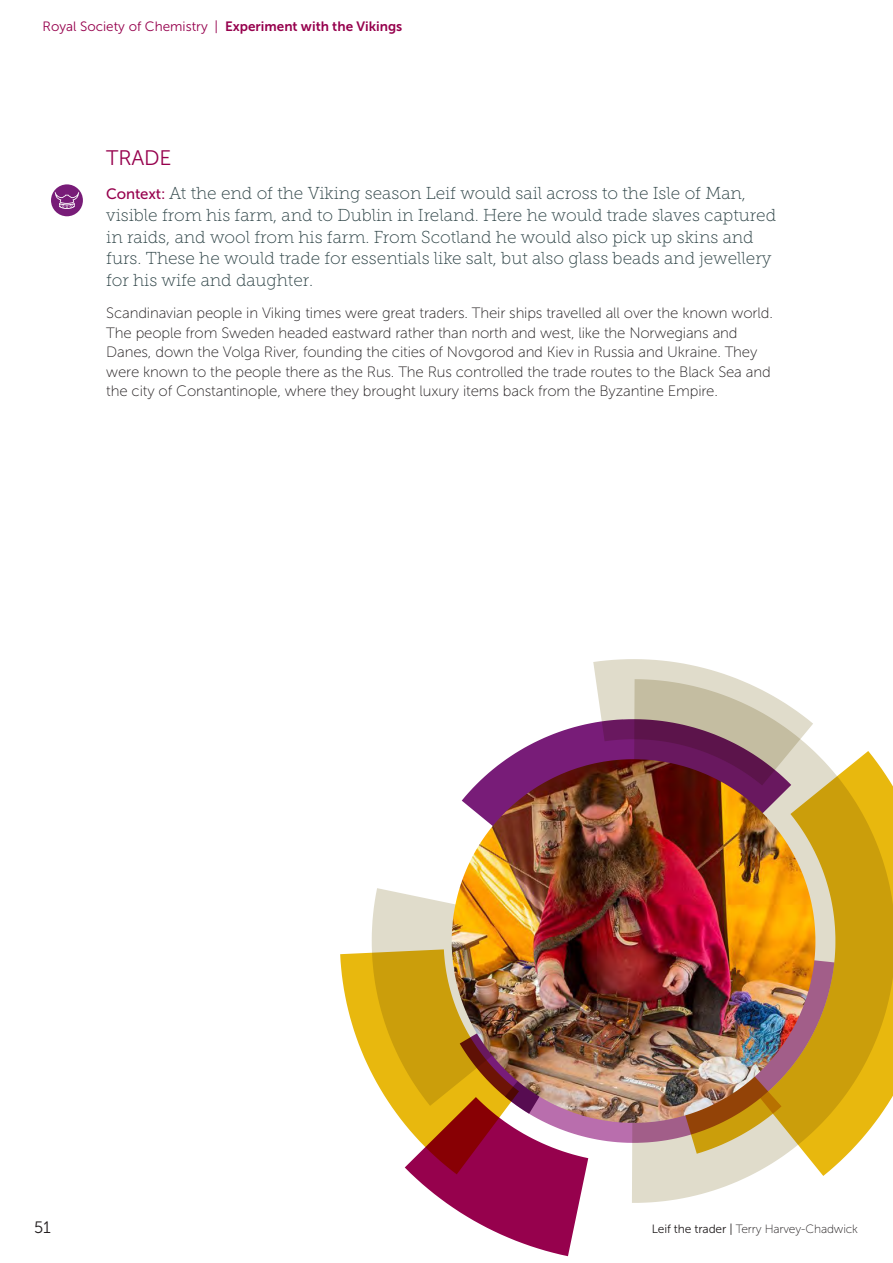
<style>
.page{position:relative;width:893px;height:1263px;background:#fff}
.page>*{position:absolute;margin:0;border:0;box-sizing:border-box;transform-origin:0 0}
.Section_Header{font:21px "Museo Sans 300";letter-spacing:-.01em;color:#96014d}
.Leif_Text{font:17.25px/21.8px "Museo Slab 100";color:#2b4144}
.t1{font:16.5px "Museo Sans 300";color:#231f20}
.Body_Copy{font:15px/19.5px "Museo Sans 100";letter-spacing:-.01em;color:#231f20}
.t2{font:13.5px "Museo Sans 300";color:#96014d}
.Body_Copy-2{font:12px "Museo Sans 100";letter-spacing:-.01em;color:#231f20}
.s1{font-family:"Museo Sans 700"}
.s2{font-family:"Museo Sans 500";font-size:15px;color:#96014d}
.s3{font-family:"Museo Sans 300"}
</style>
<div class="page">
<svg style="left:506px;top:722px;width:87px;height:37px;fill:#781c78"></svg>
<svg style="left:632px;top:750px;width:182px;height:453px;fill:#e0dccb"></svg>
<svg style="left:674px;top:1123px;width:86px;height:31px;background:#ccad6a"></svg>
<svg style="left:760px;top:751px;width:133px;height:425px;background:#dab53e"></svg>
<svg style="left:340px;top:888px;width:248px;height:368px"></svg>
<svg style="left:593px;top:659px;width:220px;height:100px"></svg>
<img style="left:452px;top:759px;width:363px;height:364px">
<div style="left:51px;top:184px;width:32px;height:32px;background:#781c78;border-radius:50%"></div>
<svg style="left:55px;top:192px;width:24px;height:17px"></svg>
<p class="t2" style="left:43px;top:19px;width:361px">Royal Society of Chemistry | <span class="s1">Experiment with the Vikings</span></p>
<p class="Section_Header" style="left:106px;top:146px;width:67px">TRADE</p>
<p class="Leif_Text" style="left:106px;top:182px;width:671px"><span class="s2">Context:</span> At the end of the Viking season Leif would sail across to the Isle of Man, visible from his farm, and to Dublin in Ireland. Here he would trade slaves captured in raids, and wool from his farm. From Scotland he would also pick up skins and furs. These he would trade for essentials like salt, but also glass beads and jewellery for his wife and daughter.</p>
<p class="Body_Copy" style="left:106px;top:304px;width:668px">Scandinavian people in Viking times were great traders. Their ships travelled all over the known world.<br>The people from Sweden headed eastward rather than north and west, like the Norwegians and Danes, down the Volga River, founding the cities of Novgorod and Kiev in Russia and Ukraine. They were known to the people there as the Rus. The Rus controlled the trade routes to the Black Sea and the city of Constantinople, where they brought luxury items back from the Byzantine Empire.</p>
<p class="t1" style="left:34px;top:1218px;width:18px">51</p>
<p class="Body_Copy-2" style="left:652px;top:1223px;width:208px"><span class="s3">Leif the trader |</span> Terry Harvey-Chadwick</p>
</div>
